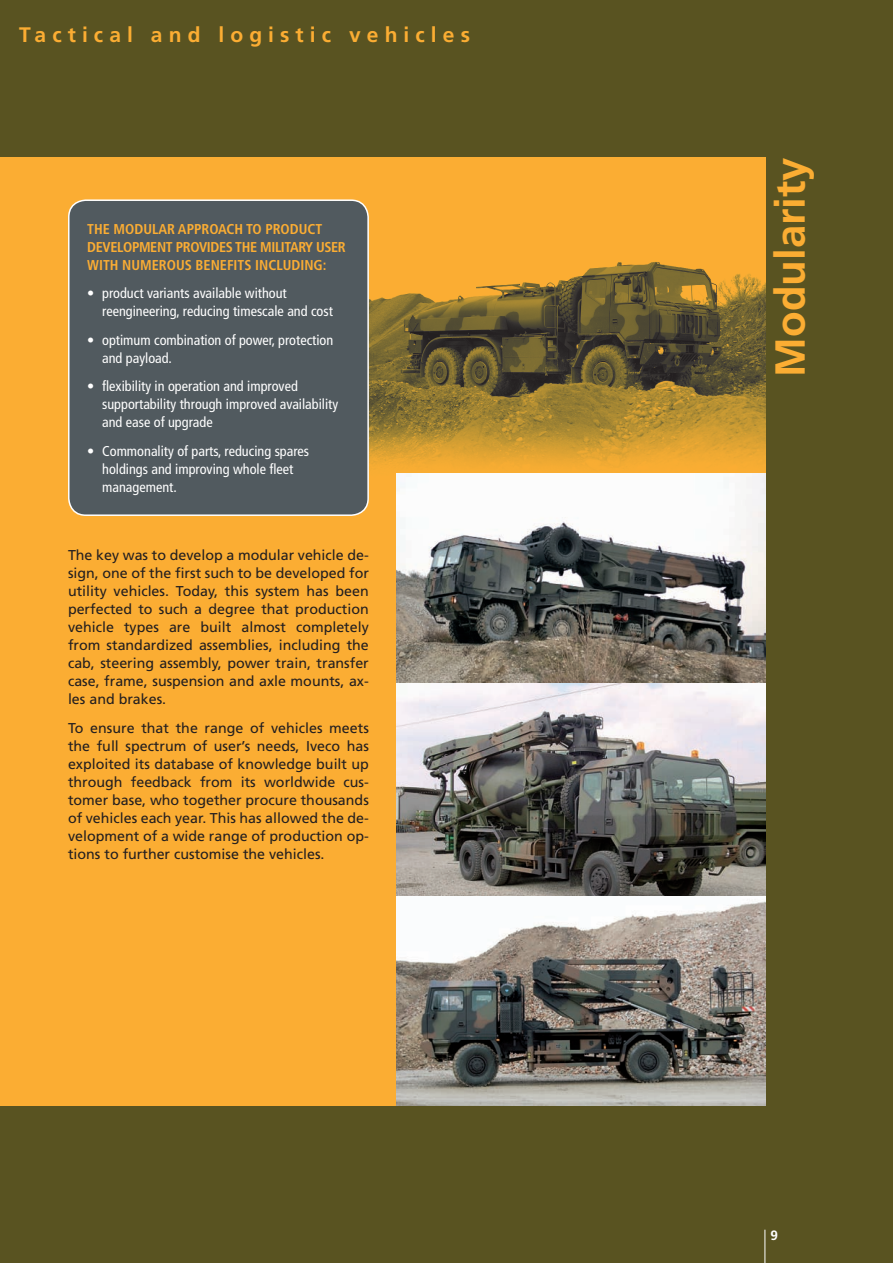
<style>
.page{position:relative;width:893px;height:1263px;background:#595321}
.page>*{position:absolute;margin:0;border:0;box-sizing:border-box;transform-origin:0 0}
.t1{font:700 42px "Frutiger";color:#fbad33}
.t2{font:700 21px "Frutiger";letter-spacing:.29em;color:#fbad33}
.t3{font:14.25px/18px "Frutiger";color:#231f20;text-align:justify}
.t4{font:condensed 14.25px/18px "Frutiger";color:#fff}
.t5{font:700 condensed 14.25px/18px "Frutiger";color:#fbad33}
.t6{font:700 13.5px "Frutiger";color:#fff}
</style>
<div class="page">
<div style="left:0;top:157px;width:765px;height:949px;background:#fbad33"></div>
<img style="left:369px;top:262px;width:396px;height:204px">
<div style="left:69px;top:200px;width:299px;height:315px;background:#515a5f;border-radius:17px"></div>
<div style="left:68px;top:199px;width:301px;height:317px;border:2px solid #fff;border-radius:17px"></div>
<img style="left:396px;top:473px;width:369px;height:633px">
<hr style="left:764px;top:1230px;width:1px;height:33px;background:#fff">
<h2 class="t2" style="left:19px;top:23px;width:452px">Tactical and logistic vehicles</h2>
<p class="t5" style="left:87px;top:220px;width:260px">THE MODULAR APPROACH TO PRODUCT<br>DEVELOPMENT PROVIDES THE MILITARY USER<br>WITH NUMEROUS BENEFITS INCLUDING:</p>
<p class="t4" style="left:102px;top:284px;width:232px;text-indent:-15px">• product variants available without reengineering, reducing timescale and cost</p>
<p class="t4" style="left:102px;top:331px;width:233px;text-indent:-15px">• optimum combination of power, protection and payload.</p>
<p class="t4" style="left:102px;top:378px;width:238px;text-indent:-15px">• flexibility in operation and improved supportability through improved availability and ease of upgrade</p>
<p class="t4" style="left:102px;top:442px;width:209px;text-indent:-15px">• Commonality of parts, reducing spares holdings and improving whole fleet management.</p>
<p class="t3" style="left:68px;top:546px;width:302px">The key was to develop a modular vehicle de&shy;sign, one of the first such to be developed for utility vehicles. Today, this system has been perfected to such a degree that production vehicle types are built almost completely from standardized assemblies, including the cab, steering assembly, power train, transfer case, frame, suspension and axle mounts, ax&shy;les and brakes.</p>
<p class="t3" style="left:68px;top:719px;width:302px">To ensure that the range of vehicles meets the full spectrum of user’s needs, Iveco has exploited its database of knowledge built up through feedback from its worldwide cus&shy;tomer base, who together procure thousands of vehicles each year. This has allowed the de&shy;velopment of a wide range of production op&shy;tions to further customise the vehicles.</p>
<h1 class="t1" style="left:765px;top:377px;width:221px;rotate:-90deg">Modularity</h1>
<p class="t6" style="left:770px;top:1227px;width:9px">9</p>
</div>
